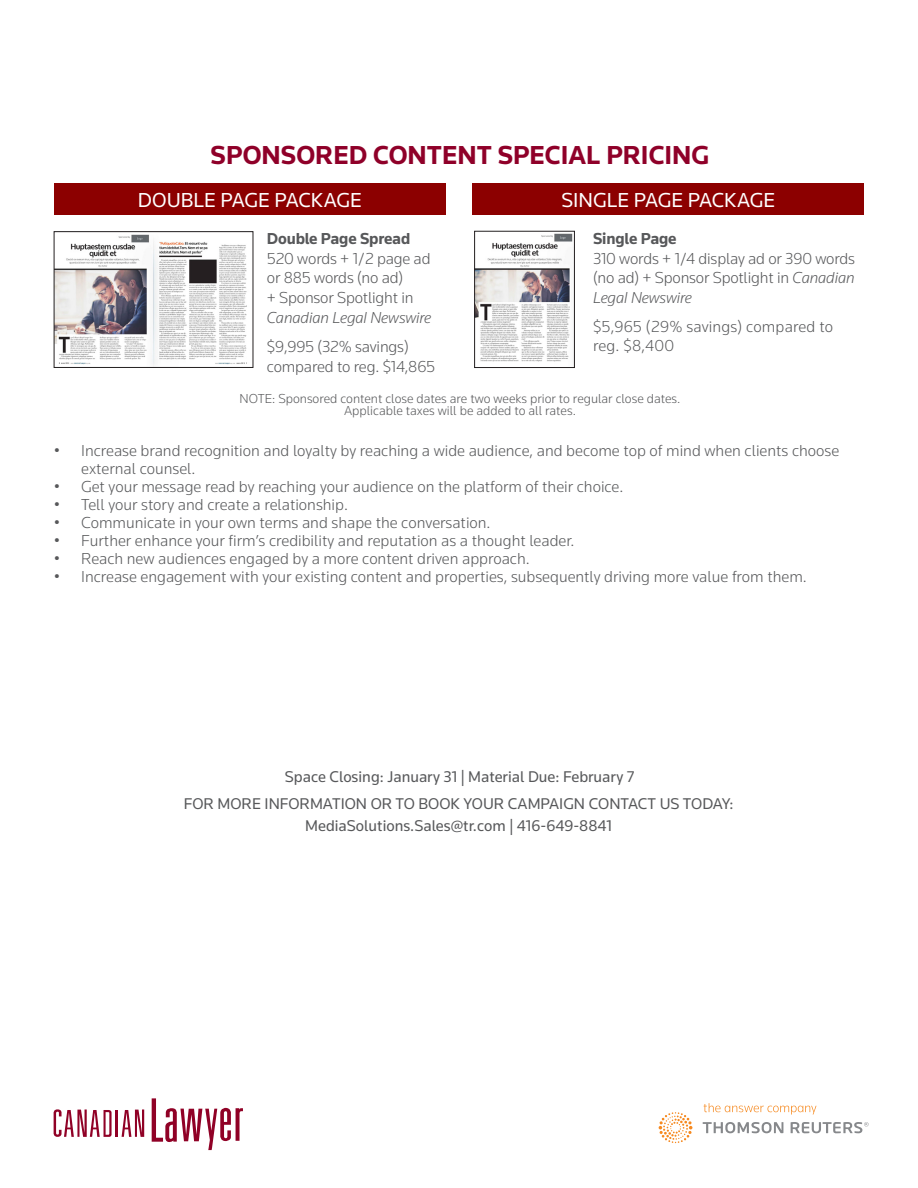
<style>
.page{position:relative;width:918px;height:1188px;background:#fff}
.page>*{position:absolute;margin:0;border:0;box-sizing:border-box;transform-origin:0 0}
.t1{font:700 27px "Knowledge";color:#8f0029}
.t2{font:21px "Knowledge";color:#fff}
.t3{font:300 16.5px/19.8px "Knowledge";color:#57585a}
.t4{font:italic 300 16.5px/19.8px "Knowledge";letter-spacing:-.01em;color:#57585a}
.t5{font:700 16.5px "Knowledge";letter-spacing:-.01em;color:#57585a}
.t6{font:16.2px "Knowledge";color:#57585a}
.t7{font:300 13.5px "Knowledge";color:#57585a}
.s1{font-style:normal}
.s2{font-style:italic}
</style>
<div class="page">
<hr style="left:115px;top:1110px;width:3px;height:27px;background:#900126">
<svg style="left:152px;top:1098px;width:91px;height:52px"></svg>
<svg style="left:54px;top:1109px;width:58px;height:28px"></svg>
<svg style="left:122px;top:1109px;width:22px;height:28px"></svg>
<svg style="left:659px;top:1103px;width:210px;height:40px"></svg>
<img style="left:476px;top:233px;width:97px;height:129px">
<div style="left:474px;top:231px;width:101px;height:137px;border:1px solid #231f20"></div>
<img style="left:56px;top:234px;width:191px;height:132px">
<div style="left:54px;top:231px;width:199px;height:137px;border:1px solid #231f20"></div>
<div style="left:473px;top:183px;width:391px;height:32px;background:#8c0000"></div>
<div style="left:54px;top:183px;width:392px;height:32px;background:#8c0000"></div>
<p class="t1" style="left:211px;top:138px;width:500px">SPONSORED CONTENT SPECIAL PRICING</p>
<p class="t2" style="left:138px;top:187px;width:225px">DOUBLE PAGE PACKAGE</p>
<p class="t2" style="left:562px;top:187px;width:215px">SINGLE PAGE PACKAGE</p>
<p class="t5" style="left:267px;top:228px;width:145px">Double Page Spread</p>
<p class="t3" style="left:267px;top:248px;width:165px">520 words + 1/2 page ad or 885 words (no ad)</p>
<p class="t4" style="left:267px;top:288px;width:166px"><span class="s1">+ Sponsor Spotlight in<br></span>Canadian Legal Newswire</p>
<p class="t3" style="left:267px;top:337px;width:170px">$9,995 (32% savings) compared to reg. $14,865</p>
<p class="t5" style="left:593px;top:228px;width:85px">Single Page</p>
<p class="t3" style="left:593px;top:248px;width:264px;text-align:justify">310 words + 1/4 display ad or 390 words (no ad) + Sponsor Spotlight in <span class="s2">Canadian Legal Newswire</span></p>
<p class="t3" style="left:593px;top:316px;width:242px">$5,965 (29% savings) compared to reg. $8,400</p>
<p class="t7" style="left:240px;top:390px;width:442px">NOTE: Sponsored content close dates are two weeks prior to regular close dates.</p>
<p class="t7" style="left:344px;top:402px;width:233px">Applicable taxes will be added to all rates.</p>
<p class="t3" style="left:81px;top:441px;width:760px;line-height:18px;text-indent:-27px">• Increase brand recognition and loyalty by reaching a wide audience, and become top of mind when clients choose external counsel.</p>
<p class="t3" style="left:54px;top:476px;width:571px">• Get your message read by reaching your audience on the platform of their choice.</p>
<p class="t3" style="left:54px;top:494px;width:295px">• Tell your story and create a relationship.</p>
<p class="t3" style="left:54px;top:512px;width:438px">• Communicate in your own terms and shape the conversation.</p>
<p class="t3" style="left:54px;top:530px;width:522px">• Further enhance your firm’s credibility and reputation as a thought leader.</p>
<p class="t3" style="left:54px;top:548px;width:477px">• Reach new audiences engaged by a more content driven approach.</p>
<p class="t3" style="left:54px;top:566px;width:754px">• Increase engagement with your existing content and properties, subsequently driving more value from them.</p>
<p class="t6" style="left:285px;top:766px;width:351px">Space Closing: January 31 | Material Due: February 7</p>
<p class="t6" style="left:184px;top:794px;width:551px">FOR MORE INFORMATION OR TO BOOK YOUR CAMPAIGN CONTACT US TODAY:</p>
<p class="t6" style="left:305px;top:816px;width:308px">MediaSolutions.Sales@tr.com | 416-649-8841</p>
</div>
